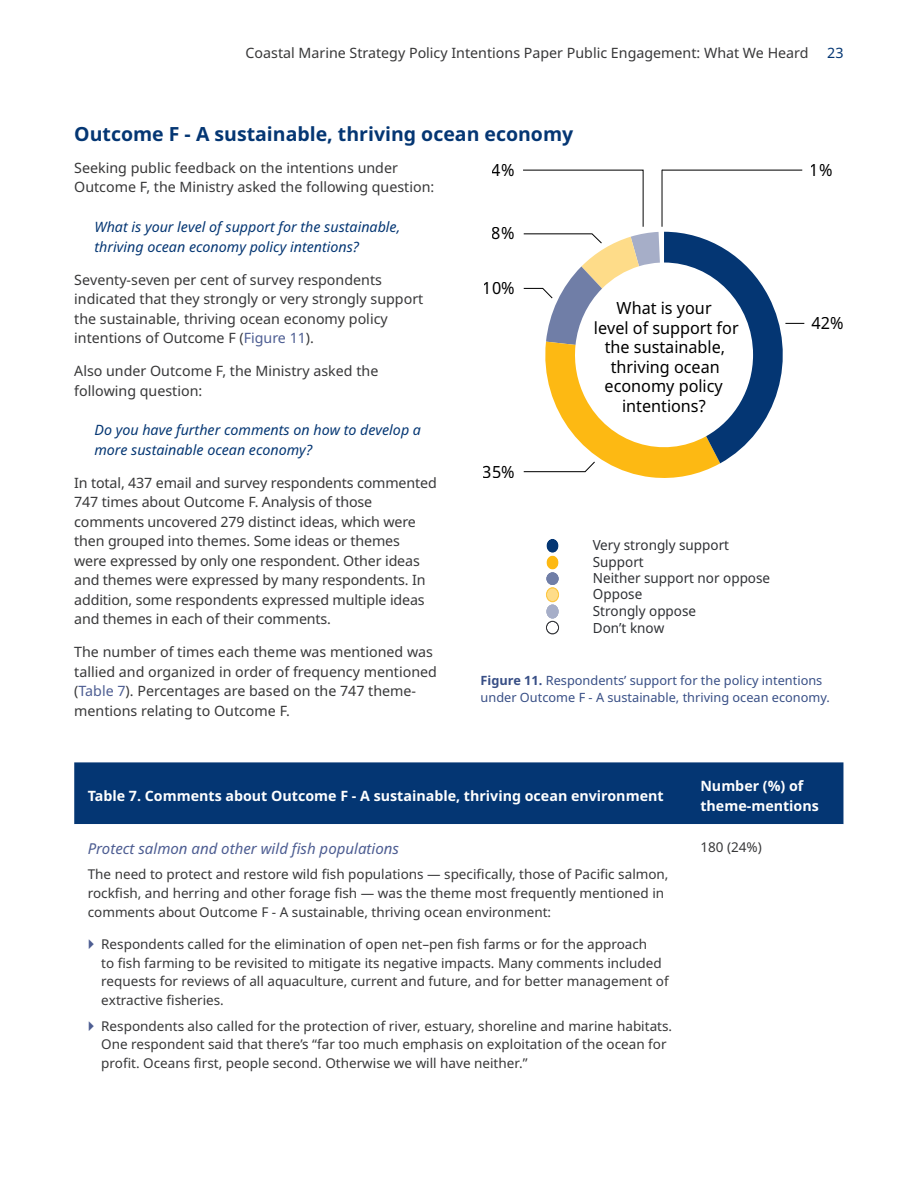
<style>
.page{position:relative;width:918px;height:1188px;background:#fff}
.page>*{position:absolute;margin:0;border:0;box-sizing:border-box;transform-origin:0 0}
.t1{font:700 19.5px "BC Sans";color:#043673}
.t2{font:16.8px/19.6px "BC Sans";color:#000;text-align:center;scale:.96 1}
.t3{font:italic 15px "BC Sans";color:#4d5d92}
.t4{font:14.25px/19.5px "BC Sans";color:#383839}
.t5{font:italic 14.25px/19.5px "BC Sans";color:#043673}
.t6{font:700 14.25px/19.5px "BC Sans";color:#fff}
.t7{font:14.25px "BC Sans";color:#043673}
.t8{font:13.95px/16.5px "BC Sans";color:#303236;scale:.96 1}
.t9{font:13.5px/18.8px "BC Sans";color:#383839}
.t10{font:12.75px/16.5px "BC Sans";color:#384f86}
.s1{color:#4d5d92}
.s2{font-weight:700}
</style>
<div class="page">
<div style="left:74px;top:762px;width:769px;height:62px;background:#043673"></div>
<svg style="left:523px;top:169px;width:281px;height:309px"></svg>
<svg style="left:546px;top:539px;width:13px;height:31px"></svg>
<div style="left:546px;top:572px;width:13px;height:13px;background:#707ea7;border-radius:50%"></div>
<svg style="left:546px;top:588px;width:13px;height:46px"></svg>
<div style="left:546px;top:621px;width:13px;height:13px;border:1px solid #303236;border-radius:50%"></div>
<hr style="left:662px;top:170px;width:140px;height:1px;background:#000">
<hr style="left:662px;top:170px;width:1px;height:57px;background:#000">
<p class="t4" style="left:246px;top:44px;width:565px">Coastal Marine Strategy Policy Intentions Paper Public Engagement: What We Heard</p>
<p class="t7" style="left:827px;top:43px;width:18px">23</p>
<h1 class="t1" style="left:74px;top:120px;width:501px">Outcome F - A sustainable, thriving ocean economy</h1>
<p class="t4" style="left:74px;top:158px;width:362px">Seeking public feedback on the intentions under<br>Outcome F, the Ministry asked the following question:</p>
<p class="t5" style="left:94px;top:217px;width:307px">What is your level of support for the sustainable, thriving ocean economy policy intentions?</p>
<p class="t4" style="left:74px;top:270px;width:351px">Seventy-seven per cent of survey respondents indicated that they strongly or very strongly support the sustainable, thriving ocean economy policy intentions of Outcome F (<span class="s1">Figure 11</span>).</p>
<p class="t4" style="left:74px;top:362px;width:306px">Also under Outcome F, the Ministry asked the following question:</p>
<p class="t5" style="left:94px;top:421px;width:328px">Do you have further comments on how to develop a more sustainable ocean economy?</p>
<p class="t4" style="left:74px;top:473px;width:364px">In total, 437 email and survey respondents commented 747 times about Outcome F. Analysis of those comments uncovered 279 distinct ideas, which were then grouped into themes. Some ideas or themes<br>were expressed by only one respondent. Other ideas and themes were expressed by many respondents. In addition, some respondents expressed multiple ideas and themes in each of their comments.</p>
<p class="t4" style="left:74px;top:643px;width:364px">The number of times each theme was mentioned was tallied and organized in order of frequency mentioned (<span class="s1">Table 7</span>). Percentages are based on the 747 theme&shy;mentions relating to Outcome F.</p>
<p class="t2" style="left:492px;top:161px;width:25px">4%</p>
<p class="t2" style="left:810px;top:161px;width:25px">1%</p>
<p class="t2" style="left:492px;top:224px;width:25px">8%</p>
<p class="t2" style="left:483px;top:279px;width:35px">10%</p>
<p class="t2" style="left:594px;top:299px;width:152px">What is your<br>level of support for the sustainable, thriving ocean economy policy intentions?</p>
<p class="t2" style="left:812px;top:314px;width:35px">42%</p>
<p class="t2" style="left:483px;top:462px;width:35px">35%</p>
<p class="t8" style="left:593px;top:537px;width:186px">Very strongly support<br>Support<br>Neither support nor oppose<br>Oppose<br>Strongly oppose<br>Don’t know</p>
<p class="t10" style="left:481px;top:673px;width:351px"><span class="s2">Figure 11.</span> Respondents’ support for the policy intentions under Outcome F - A sustainable, thriving ocean economy.</p>
<p class="t6" style="left:88px;top:786px;width:577px">Table 7. Comments about Outcome F - A sustainable, thriving ocean environment</p>
<p class="t6" style="left:700px;top:777px;width:120px">Number (%) of theme-mentions</p>
<p class="t3" style="left:88px;top:837px;width:313px">Protect salmon and other wild fish populations</p>
<p class="t9" style="left:88px;top:865px;width:582px">The need to protect and restore wild fish populations — specifically, those of Pacific salmon, rockfish, and herring and other forage fish — was the theme most frequently mentioned in comments about Outcome F - A sustainable, thriving ocean environment:</p>
<p class="t9" style="left:101px;top:935px;width:569px">Respondents called for the elimination of open net–pen fish farms or for the approach<br>to fish farming to be revisited to mitigate its negative impacts. Many comments included requests for reviews of all aquaculture, current and future, and for better management of extractive fisheries.</p>
<p class="t9" style="left:101px;top:1017px;width:572px">Respondents also called for the protection of river, estuary, shoreline and marine habitats.<br>One respondent said that there’s “far too much emphasis on exploitation of the ocean for profit. Oceans first, people second. Otherwise we will have neither.”</p>
<p class="t9" style="left:700px;top:838px;width:63px">180 (24%)</p>
</div>
